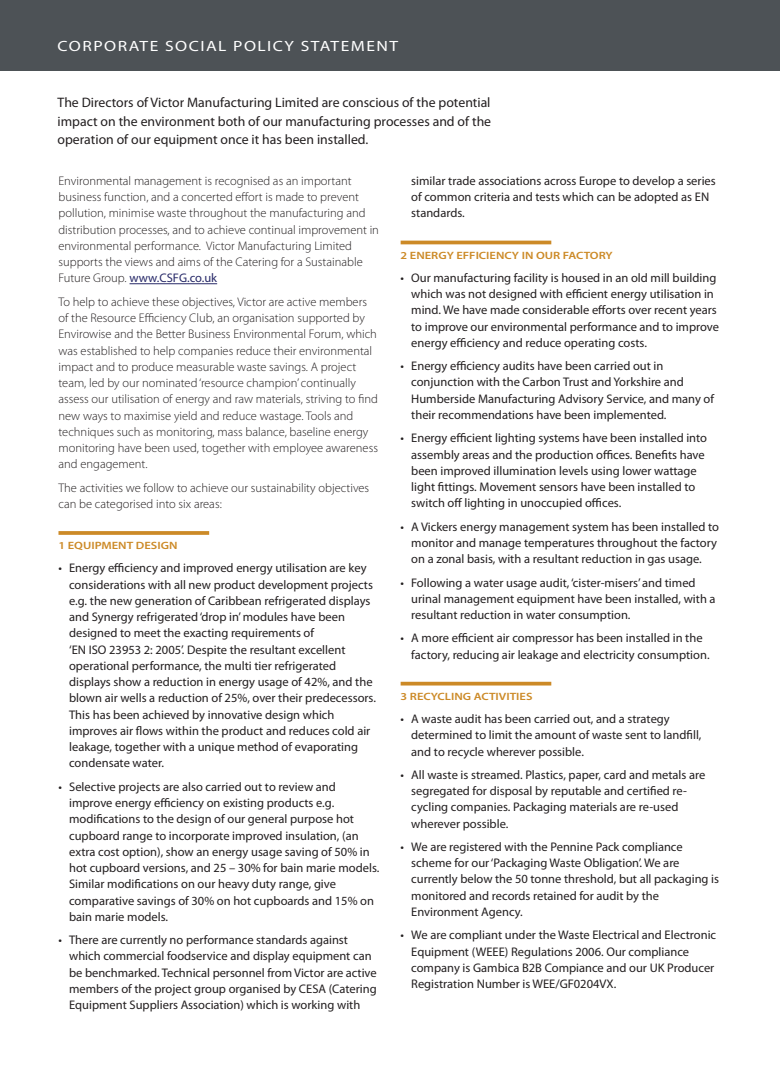
<style>
.page{position:relative;width:780px;height:1088px;background:#fff}
.page>*{position:absolute;margin:0;border:0;box-sizing:border-box;transform-origin:0 0}
.t1{font:14.88px "Myriad Pro";letter-spacing:.085em;color:#fff;scale:1.18 1}
.t2{font:13.75px/18.8px "Myriad Pro";color:#231f20;text-align:justify}
.t3{font:12.5px/16.2px "Myriad Pro";color:#231f20}
.t4{font:300 12.5px/16.2px "Myriad Pro";color:#231f20}
.t5{font:600 10.62px "Myriad Pro";color:#cc8a27;scale:1.18 1}
.s1{font-weight:400;color:#282a69}
</style>
<div class="page">
<div style="left:0;top:0;width:780px;height:70px;background:#4d5256"></div>
<hr style="left:129px;top:283px;width:88px;height:1px;background:#282a69">
<svg style="left:58px;top:531px;width:151px;height:4px"></svg>
<hr style="left:400px;top:241px;width:151px;height:3px;background:#cc8a27">
<hr style="left:400px;top:682px;width:151px;height:3px;background:#cc8a27">
<p class="t1" style="left:58px;top:37px;width:290px">CORPORATE SOCIAL POLICY STATEMENT</p>
<p class="t2" style="left:58px;top:93px;width:435px">The Directors of Victor Manufacturing Limited are conscious of the potential impact on the environment both of our manufacturing processes and of the operation of our equipment once it has been installed.</p>
<p class="t4" style="left:58px;top:173px;width:322px">Environmental management is recognised as an important business function, and a concerted effort is made to prevent pollution, minimise waste throughout the manufacturing and distribution processes, and to achieve continual improvement in environmental performance. Victor Manufacturing Limited supports the views and aims of the Catering for a Sustainable Future Group. <span class="s1">www.CSFG.co.uk</span></p>
<p class="t4" style="left:58px;top:294px;width:321px">To help to achieve these objectives, Victor are active members of the Resource Efficiency Club, an organisation supported by Envirowise and the Better Business Environmental Forum, which was established to help companies reduce their environmental impact and to produce measurable waste savings. A project team, led by our nominated ‘resource champion’ continually assess our utilisation of energy and raw materials, striving to find new ways to maximise yield and reduce wastage. Tools and techniques such as monitoring, mass balance, baseline energy monitoring have been used, together with employee awareness and engagement.</p>
<p class="t4" style="left:58px;top:480px;width:312px">The activities we follow to achieve our sustainability objectives can be categorised into six areas:</p>
<p class="t5" style="left:58px;top:539px;width:102px">1 EQUIPMENT DESIGN</p>
<p class="t3" style="left:69px;top:560px;width:308px;text-indent:-11px">• Energy efficiency and improved energy utilisation are key considerations with all new product development projects e.g. the new generation of Caribbean refrigerated displays and Synergy refrigerated ‘drop in’ modules have been designed to meet the exacting requirements of<br>‘EN ISO 23953 2: 2005’. Despite the resultant excellent operational performance, the multi tier refrigerated displays show a reduction in energy usage of 42%, and the blown air wells a reduction of 25%, over their predecessors.<br>This has been achieved by innovative design which improves air flows within the product and reduces cold air leakage, together with a unique method of evaporating condensate water.</p>
<p class="t3" style="left:69px;top:779px;width:312px;text-indent:-11px">• Selective projects are also carried out to review and improve energy efficiency on existing products e.g. modifications to the design of our general purpose hot cupboard range to incorporate improved insulation, (an extra cost option), show an energy usage saving of 50% in hot cupboard versions, and 25 – 30% for bain marie models.<br>Similar modifications on our heavy duty range, give comparative savings of 30% on hot cupboards and 15% on bain marie models.</p>
<p class="t3" style="left:69px;top:932px;width:309px;text-indent:-11px">• There are currently no performance standards against which commercial foodservice and display equipment can be benchmarked. Technical personnel from Victor are active members of the project group organised by CESA (Catering Equipment Suppliers Association) which is working with</p>
<p class="t3" style="left:411px;top:173px;width:306px">similar trade associations across Europe to develop a series of common criteria and tests which can be adopted as EN standards.</p>
<p class="t5" style="left:400px;top:249px;width:181px">2 ENERGY EFFICIENCY IN OUR FACTORY</p>
<p class="t3" style="left:411px;top:270px;width:309px;text-indent:-11px">• Our manufacturing facility is housed in an old mill building which was not designed with efficient energy utilisation in mind. We have made considerable efforts over recent years to improve our environmental performance and to improve energy efficiency and reduce operating costs.</p>
<p class="t3" style="left:411px;top:358px;width:304px;text-indent:-11px">• Energy efficiency audits have been carried out in conjunction with the Carbon Trust and Yorkshire and Humberside Manufacturing Advisory Service, and many of their recommendations have been implemented.</p>
<p class="t3" style="left:411px;top:430px;width:297px;text-indent:-11px">• Energy efficient lighting systems have been installed into assembly areas and the production offices. Benefits have been improved illumination levels using lower wattage light fittings. Movement sensors have been installed to switch off lighting in unoccupied offices.</p>
<p class="t3" style="left:411px;top:519px;width:309px;text-indent:-11px">• A Vickers energy management system has been installed to monitor and manage temperatures throughout the factory on a zonal basis, with a resultant reduction in gas usage.</p>
<p class="t3" style="left:411px;top:574px;width:306px;text-indent:-11px">• Following a water usage audit, ‘cister-misers’ and timed urinal management equipment have been installed, with a resultant reduction in water consumption.</p>
<p class="t3" style="left:411px;top:630px;width:300px;text-indent:-11px">• A more efficient air compressor has been installed in the factory, reducing air leakage and electricity consumption.</p>
<p class="t5" style="left:400px;top:690px;width:113px">3 RECYCLING ACTIVITIES</p>
<p class="t3" style="left:411px;top:711px;width:292px;text-indent:-11px">• A waste audit has been carried out, and a strategy determined to limit the amount of waste sent to landfill, and to recycle wherever possible.</p>
<p class="t3" style="left:411px;top:767px;width:296px;text-indent:-11px">• All waste is streamed. Plastics, paper, card and metals are segregated for disposal by reputable and certified re&shy;cycling companies. Packaging materials are re-used wherever possible.</p>
<p class="t3" style="left:411px;top:839px;width:309px;text-indent:-11px">• We are registered with the Pennine Pack compliance scheme for our ‘Packaging Waste Obligation’. We are currently below the 50 tonne threshold, but all packaging is monitored and records retained for audit by the Environment Agency.</p>
<p class="t3" style="left:411px;top:927px;width:306px;text-indent:-11px">• We are compliant under the Waste Electrical and Electronic Equipment (WEEE) Regulations 2006. Our compliance company is Gambica B2B Compiance and our UK Producer Registration Number is WEE/GF0204VX.</p>
</div>
